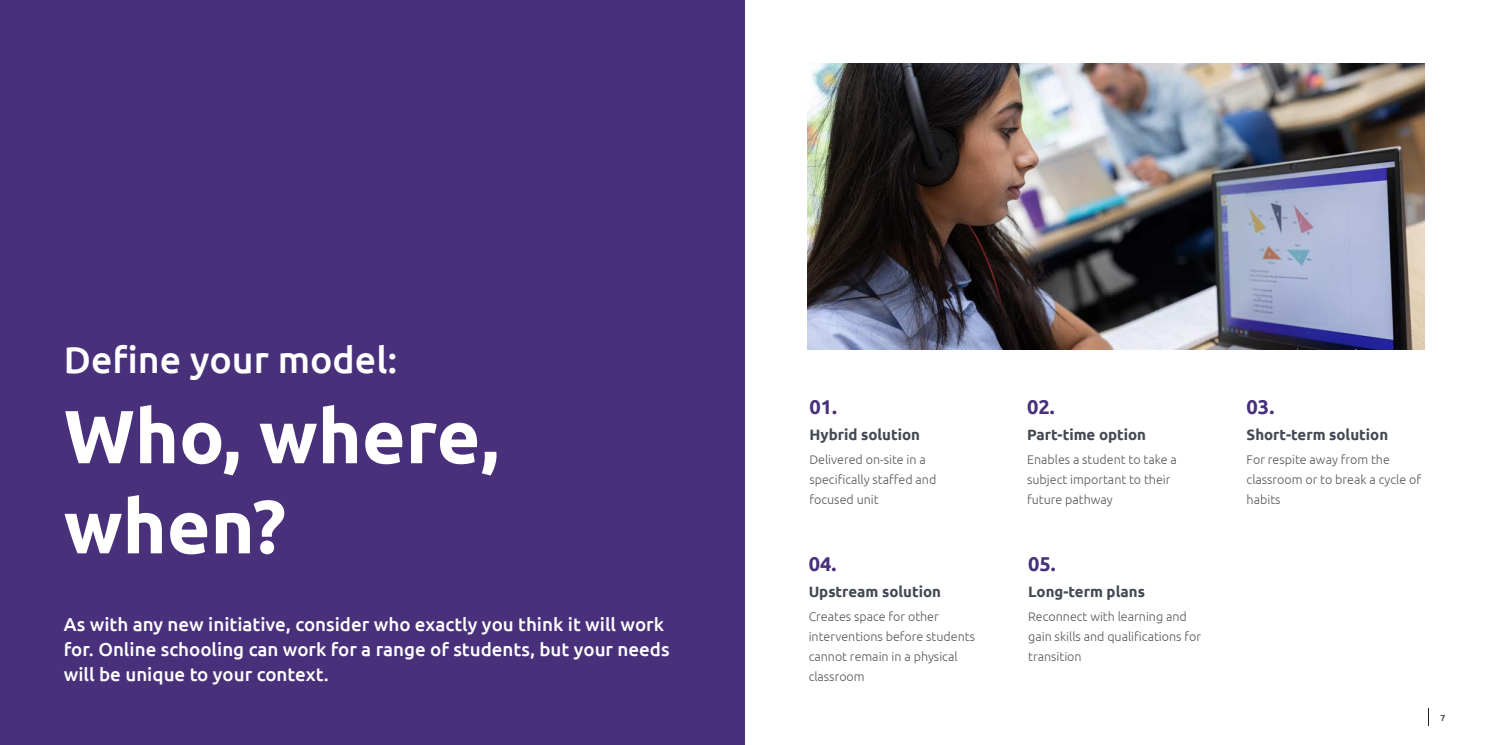
<style>
.page{position:relative;width:1489px;height:745px;background:#fff}
.page>*{position:absolute;margin:0;border:0;box-sizing:border-box;transform-origin:0 0}
.Main_Headings{font:700 75px/90px "Ubuntu";color:#fff}
.Main_Headings-2{font:500 37.5px "Ubuntu";color:#fff}
.t1{font:700 20px "Ubuntu";color:#48307a}
.t2{font:500 18.75px/25px "Ubuntu";color:#fff}
.t3{font:700 15px "Ubuntu";color:#434953}
.Bullets{font:300 12.5px/20px "Ubuntu";color:#57585a}
.t4{font:700 8.75px "Ubuntu";color:#57585a}
</style>
<div class="page">
<div style="left:0;top:0;width:744px;height:744px;background:#48307a"></div>
<img style="left:807px;top:64px;width:617px;height:285px">
<svg style="left:1428px;top:708px;width:1px;height:17px"></svg>
<p class="Main_Headings-2" style="left:64px;top:336px;width:335px">Define your model:</p>
<p class="Main_Headings" style="left:64px;top:390px;width:436px">Who, where, when?</p>
<h2 class="t2" style="left:64px;top:610px;width:607px">As with any new initiative, consider who exactly you think it will work for. Online schooling can work for a range of students, but your needs will be unique to your context.</h2>
<p class="t1" style="left:809px;top:394px;width:29px">01.</p>
<p class="t1" style="left:1246px;top:394px;width:29px">03.</p>
<p class="t1" style="left:1027px;top:394px;width:29px">02.</p>
<h3 class="t3" style="left:809px;top:426px;width:112px">Hybrid solution</h3>
<p class="Bullets" style="left:809px;top:449px;width:128px">Delivered on-site in a specifically staffed and focused unit</p>
<h3 class="t3" style="left:1027px;top:426px;width:120px">Part-time option</h3>
<p class="Bullets" style="left:1027px;top:449px;width:151px">Enables a student to take a subject important to their future pathway</p>
<h3 class="t3" style="left:1246px;top:426px;width:143px">Short-term solution</h3>
<p class="Bullets" style="left:1246px;top:449px;width:176px">For respite away from the classroom or to break a cycle of habits</p>
<p class="t1" style="left:808px;top:551px;width:29px">04.</p>
<h3 class="t3" style="left:808px;top:582px;width:134px">Upstream solution</h3>
<p class="Bullets" style="left:808px;top:606px;width:168px">Creates space for other interventions before students cannot remain in a physical classroom</p>
<p class="t1" style="left:1028px;top:551px;width:29px">05.</p>
<h3 class="t3" style="left:1028px;top:582px;width:118px">Long-term plans</h3>
<p class="Bullets" style="left:1028px;top:606px;width:174px">Reconnect with learning and gain skills and qualifications for transition</p>
<p class="t4" style="left:1440px;top:712px;width:6px">7</p>
</div>
